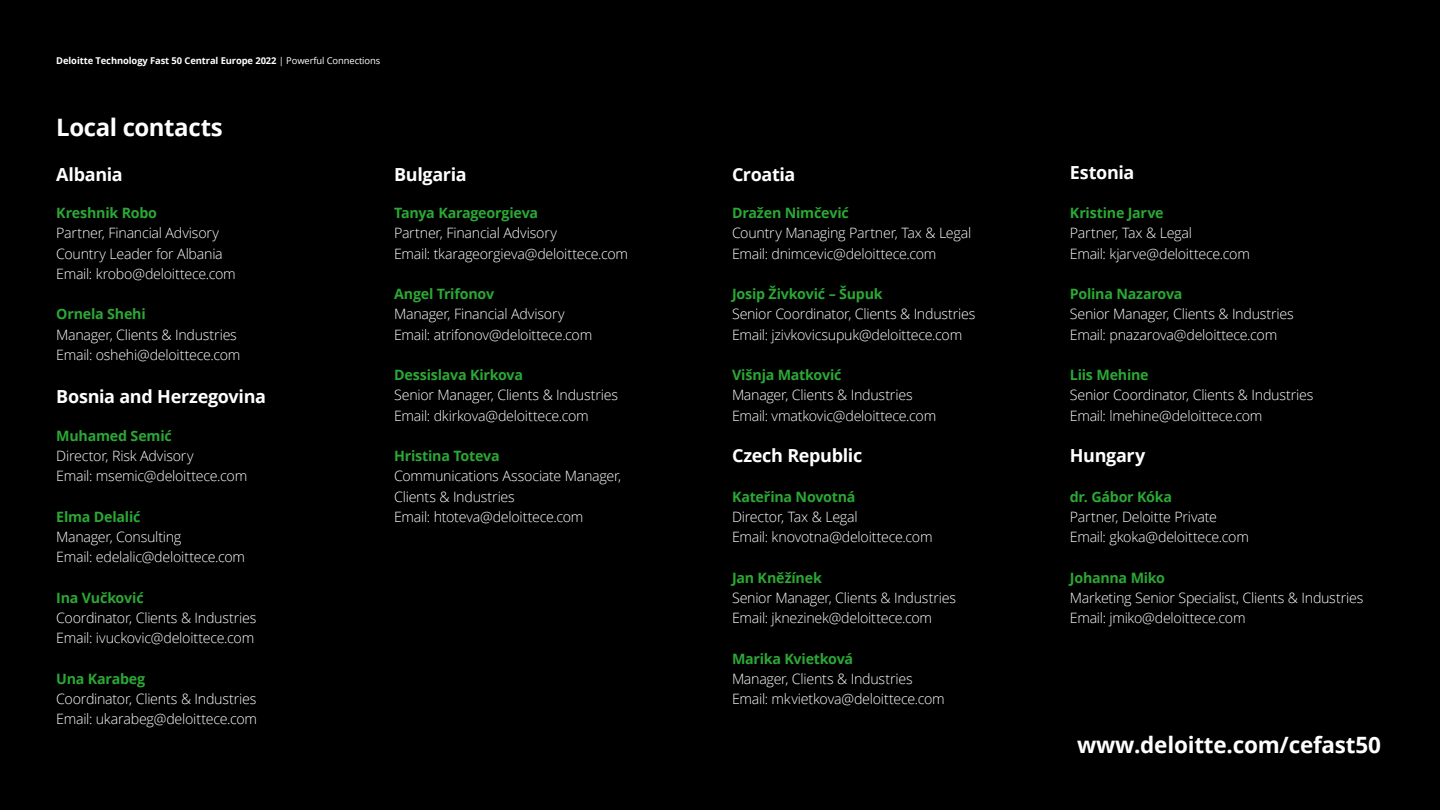
<style>
.page{position:relative;width:1440px;height:810px;background:#000}
.page>*{position:absolute;margin:0;border:0;box-sizing:border-box;transform-origin:0 0}
.t1{font:700 24px "Open Sans";letter-spacing:-.02em;color:#fff}
.t2{font:700 22.5px "Open Sans";letter-spacing:-.01em;color:#fff}
.t3{font:700 18px "Open Sans";letter-spacing:-.02em;color:#fff}
.t4{font:300 14.25px/20.2px "Open Sans";letter-spacing:-.02em;color:#fff}
.t5{font:700 14.25px "Open Sans";letter-spacing:-.015em;color:#2ba835}
.t6{font:700 9.38px "Open Sans";letter-spacing:-.01em;color:#fff}
.s1{font-weight:400}
</style>
<div class="page">
<p class="t6" style="left:56px;top:54px;width:325px">Deloitte Technology Fast 50 Central Europe 2022 <span class="s1">| Powerful Connections</span></p>
<h1 class="t1" style="left:56px;top:110px;width:168px">Local contacts</h1>
<p class="t3" style="left:56px;top:162px;width:68px">Albania</p>
<p class="t3" style="left:394px;top:162px;width:74px">Bulgaria</p>
<p class="t5" style="left:56px;top:203px;width:102px">Kreshnik Robo</p>
<p class="t4" style="left:56px;top:223px;width:181px">Partner, Financial Advisory<br>Country Leader for Albania<br>Email: krobo@deloittece.com</p>
<p class="t5" style="left:56px;top:304px;width:91px">Ornela Shehi</p>
<p class="t4" style="left:56px;top:324px;width:186px">Manager, Clients &amp; Industries<br>Email: oshehi@deloittece.com</p>
<p class="t3" style="left:56px;top:384px;width:211px">Bosnia and Herzegovina</p>
<p class="t5" style="left:56px;top:426px;width:117px">Muhamed Semić</p>
<p class="t4" style="left:56px;top:446px;width:192px">Director, Risk Advisory<br>Email: msemic@deloittece.com</p>
<p class="t5" style="left:56px;top:507px;width:86px">Elma Delalić</p>
<p class="t4" style="left:56px;top:527px;width:190px">Manager, Consulting<br>Email: edelalic@deloittece.com</p>
<p class="t5" style="left:56px;top:588px;width:89px">Ina Vučković</p>
<p class="t4" style="left:56px;top:608px;width:202px">Coordinator, Clients &amp; Industries<br>Email: ivuckovic@deloittece.com</p>
<p class="t5" style="left:56px;top:669px;width:90px">Una Karabeg</p>
<p class="t4" style="left:56px;top:689px;width:202px">Coordinator, Clients &amp; Industries<br>Email: ukarabeg@deloittece.com</p>
<p class="t5" style="left:394px;top:203px;width:146px">Tanya Karageorgieva</p>
<p class="t4" style="left:394px;top:223px;width:236px">Partner, Financial Advisory<br>Email: tkarageorgieva@deloittece.com</p>
<p class="t5" style="left:394px;top:284px;width:101px">Angel Trifonov</p>
<p class="t4" style="left:394px;top:304px;width:200px">Manager, Financial Advisory<br>Email: atrifonov@deloittece.com</p>
<p class="t5" style="left:394px;top:365px;width:130px">Dessislava Kirkova</p>
<p class="t4" style="left:394px;top:385px;width:225px">Senior Manager, Clients &amp; Industries<br>Email: dkirkova@deloittece.com</p>
<p class="t5" style="left:394px;top:446px;width:107px">Hristina Toteva</p>
<p class="t4" style="left:394px;top:466px;width:229px">Communications Associate Manager,<br>Clients &amp; Industries<br>Email: htoteva@deloittece.com</p>
<p class="t3" style="left:732px;top:162px;width:65px">Croatia</p>
<p class="t3" style="left:1070px;top:159px;width:66px">Estonia</p>
<p class="t5" style="left:732px;top:203px;width:118px">Dražen Nimčević</p>
<p class="t4" style="left:732px;top:223px;width:241px">Country Managing Partner, Tax &amp; Legal<br>Email: dnimcevic@deloittece.com</p>
<p class="t5" style="left:732px;top:284px;width:152px">Josip Živković – Šupuk</p>
<p class="t4" style="left:732px;top:304px;width:245px">Senior Coordinator, Clients &amp; Industries<br>Email: jzivkovicsupuk@deloittece.com</p>
<p class="t5" style="left:732px;top:365px;width:111px">Višnja Matković</p>
<p class="t4" style="left:732px;top:385px;width:206px">Manager, Clients &amp; Industries<br>Email: vmatkovic@deloittece.com</p>
<p class="t5" style="left:1070px;top:203px;width:95px">Kristine Jarve</p>
<p class="t4" style="left:1070px;top:223px;width:182px">Partner, Tax &amp; Legal<br>Email: kjarve@deloittece.com</p>
<p class="t5" style="left:1070px;top:284px;width:114px">Polina Nazarova</p>
<p class="t4" style="left:1070px;top:304px;width:225px">Senior Manager, Clients &amp; Industries<br>Email: pnazarova@deloittece.com</p>
<p class="t5" style="left:1070px;top:365px;width:80px">Liis Mehine</p>
<p class="t4" style="left:1070px;top:385px;width:245px">Senior Coordinator, Clients &amp; Industries<br>Email: lmehine@deloittece.com</p>
<p class="t3" style="left:732px;top:443px;width:132px">Czech Republic</p>
<p class="t3" style="left:1070px;top:443px;width:77px">Hungary</p>
<p class="t5" style="left:732px;top:487px;width:125px">Kateřina Novotná</p>
<p class="t4" style="left:732px;top:506px;width:202px">Director, Tax &amp; Legal<br>Email: knovotna@deloittece.com</p>
<p class="t5" style="left:732px;top:568px;width:91px">Jan Kněžínek</p>
<p class="t4" style="left:732px;top:587px;width:225px">Senior Manager, Clients &amp; Industries<br>Email: jknezinek@deloittece.com</p>
<p class="t5" style="left:732px;top:649px;width:123px">Marika Kvietková</p>
<p class="t4" style="left:732px;top:668px;width:214px">Manager, Clients &amp; Industries<br>Email: mkvietkova@deloittece.com</p>
<p class="t5" style="left:1070px;top:487px;width:104px">dr. Gábor Kóka</p>
<p class="t4" style="left:1070px;top:506px;width:181px">Partner, Deloitte Private<br>Email: gkoka@deloittece.com</p>
<p class="t5" style="left:1070px;top:568px;width:97px">Johanna Miko</p>
<p class="t4" style="left:1070px;top:587px;width:295px">Marketing Senior Specialist, Clients &amp; Industries<br>Email: jmiko@deloittece.com</p>
<h2 class="t2" style="left:1077px;top:729px;width:305px">www.deloitte.com/cefast50</h2>
</div>
